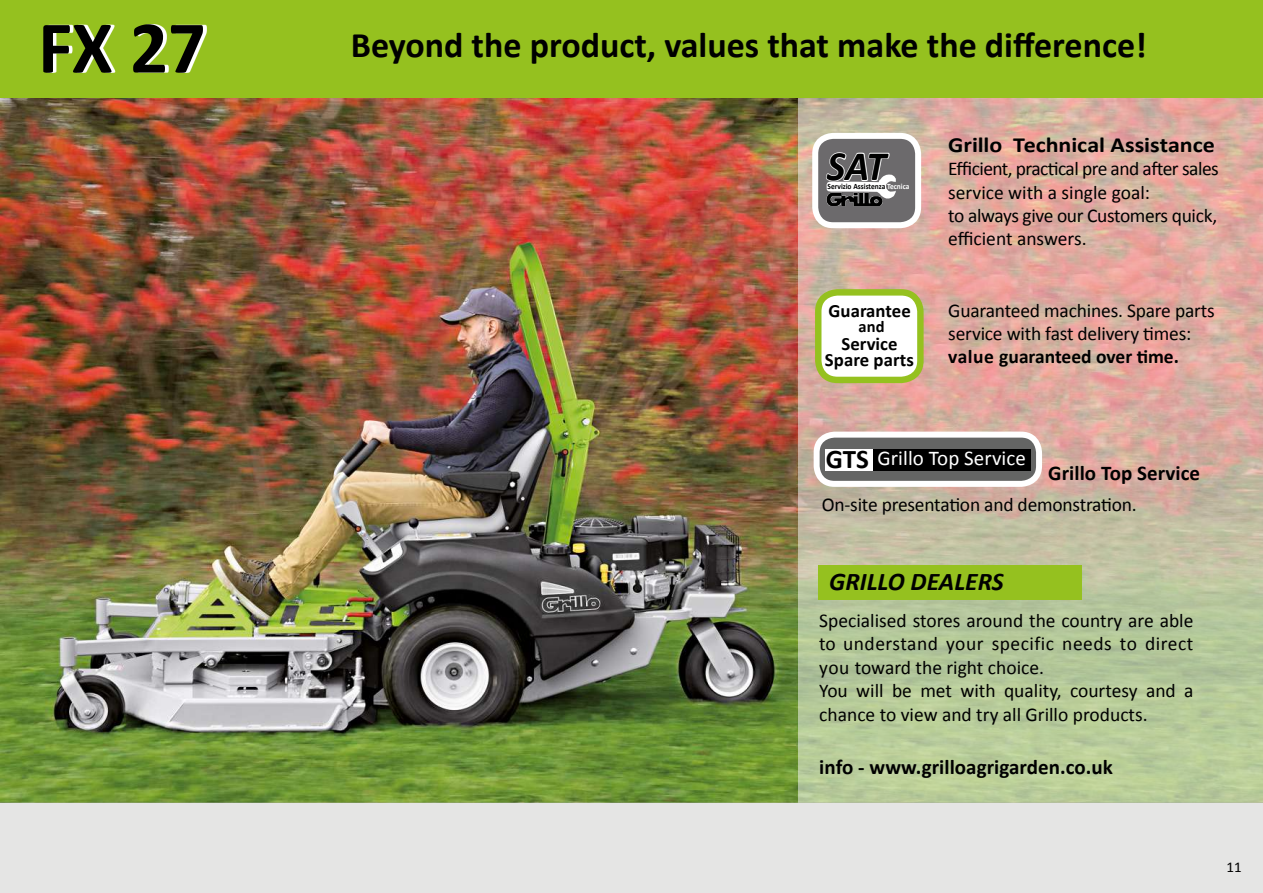
<style>
.page{position:relative;width:1263px;height:893px;background:#fff}
.page>*{position:absolute;margin:0;border:0;box-sizing:border-box;transform-origin:0 0}
.t1{font:700 75px "Calibri";color:#000}
.t2{font:italic 700 42px "Calibri";color:#000;scale:.95 1}
.t3{font:700 36px "Calibri";color:#000}
.t4{font:italic 700 25.5px "Calibri";color:#000}
.t5{font:700 21.6px "Calibri";color:#000;scale:1.11 1}
.t6{font:700 21px "Calibri";letter-spacing:.005em;color:#000}
.t7{font:21px "Calibri";letter-spacing:.005em;color:#fff}
.t8{font:19.5px/23.4px "Calibri";letter-spacing:-.005em;color:#000}
.t9{font:700 19.5px "Calibri";color:#000}
.t10{font:700 18.75px "Calibri";letter-spacing:.005em;color:#000}
.t11{font:700 16.5px "Calibri";color:#000}
.t12{font:15px "Calibri";color:#000}
.t13{font:700 8.1px "Calibri";letter-spacing:.005em;color:#000;scale:.92 1}
.s1{color:#fff}
.s2{font-weight:700;font-size:27px;color:#000}
</style>
<div class="page">
<img style="left:0;top:99px;width:1263px;height:703px">
<div style="left:0;top:802px;width:1263px;height:91px;background:#e5e5e4"></div>
<div style="left:0;top:0;width:1263px;height:98px;background:#95c11f"></div>
<div style="left:818px;top:292px;width:102px;height:88px;background:#fff;border-radius:19px"></div>
<div style="left:815px;top:289px;width:109px;height:94px;border:6px solid #95c11f;border-radius:19px"></div>
<div style="left:817px;top:435px;width:222px;height:49px;background:#646564;border-radius:18px"></div>
<div style="left:814px;top:432px;width:228px;height:55px;border:6px solid #fff;border-radius:18px"></div>
<div style="left:873px;top:449px;width:157px;height:22px;background:#000"></div>
<div style="left:826px;top:449px;width:47px;height:22px;background:#fff"></div>
<div style="left:815px;top:136px;width:103px;height:89px;background:#6c6a6c;border-radius:18px"></div>
<div style="left:812px;top:133px;width:109px;height:95px;border:6px solid #fff;border-radius:18px"></div>
<svg style="left:825px;top:132px;width:71px;height:66px"></svg>
<img style="left:826px;top:193px;width:57px;height:13px">
<div style="left:818px;top:565px;width:263px;height:34px;background:#95c11f"></div>
<svg style="left:48px;top:24px;width:159px;height:49px"></svg>
<h1 class="t1" style="left:38px;top:0;width:169px">FX 27</h1>
<h3 class="t3" style="left:351px;top:22px;width:798px">Beyond the product, values that make the difference!</h3>
<h2 class="t2" style="left:827px;top:139px;width:64px">SAT</h2>
<p class="t13" style="left:827px;top:181px;width:91px">Servizio Assistenza <span class="s1">Tecnica</span></p>
<p class="t10" style="left:828px;top:299px;width:84px">Guarantee</p>
<p class="t11" style="left:859px;top:316px;width:28px">and</p>
<p class="t10" style="left:825px;top:347px;width:90px">Spare parts</p>
<p class="t10" style="left:841px;top:332px;width:58px">Service</p>
<p class="t5" style="left:948px;top:131px;width:242px">Grillo Technical Assistance</p>
<p class="t8" style="left:948px;top:157px;width:272px">Efficient, practical pre and after sales service with a single goal:<br>to always give our Customers quick, efficient answers.</p>
<p class="t8" style="left:948px;top:298px;width:268px">Guaranteed machines. Spare parts service with fast delivery times:</p>
<p class="t9" style="left:948px;top:344px;width:232px">value guaranteed over time.</p>
<p class="t7" style="left:826px;top:445px;width:202px"><span class="s2">GTS</span> Grillo Top Service</p>
<p class="t6" style="left:1048px;top:460px;width:153px">Grillo Top Service</p>
<p class="t8" style="left:822px;top:493px;width:317px">On-site presentation and demonstration.</p>
<h3 class="t4" style="left:829px;top:566px;width:176px">GRILLO DEALERS</h3>
<p class="t8" style="left:819px;top:609px;width:376px">Specialised stores around the country are able to understand your specific needs to direct you toward the right choice.<br>You will be met with quality, courtesy and a chance to view and try all Grillo products.</p>
<p class="t6" style="left:819px;top:753px;width:295px">info - www.grilloagrigarden.co.uk</p>
<p class="t12" style="left:1226px;top:857px;width:17px">11</p>
</div>
